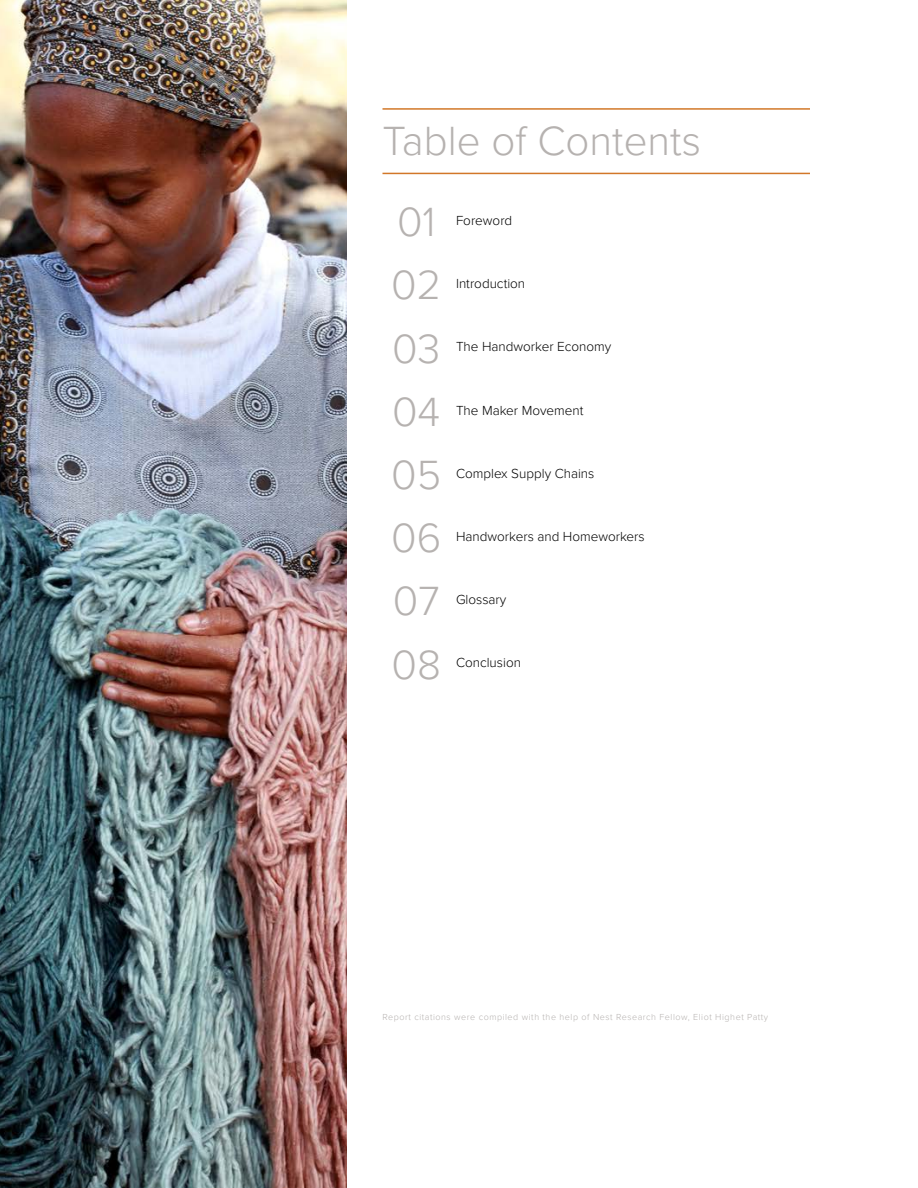
<style>
.page{position:relative;width:918px;height:1188px;background:#fff}
.page>*{position:absolute;margin:0;border:0;box-sizing:border-box;transform-origin:0 0}
.t1{font:300 42px/81.6px "Proxima Nova";color:#b6b2b0}
.t2{font:300 13.5px "Proxima Nova";color:#000}
.t3{font:300 9px "Proxima Nova";letter-spacing:.06em;color:#b6b2b0}
</style>
<div class="page">
<hr style="left:382px;top:108px;width:428px;height:2px;background:#d27728">
<hr style="left:382px;top:173px;width:428px;height:1px;background:#d27728">
<img style="left:0;top:0;width:346px;height:1188px">
<h1 class="t1" style="left:397px;top:98px;width:306px;text-indent:-15px">Table of Contents<br>01</h1>
<p class="t2" style="left:456px;top:210px;width:58px">Foreword</p>
<h1 class="t1" style="left:391px;top:242px;width:51px">02</h1>
<p class="t2" style="left:456px;top:274px;width:71px">Introduction</p>
<h1 class="t1" style="left:392px;top:306px;width:50px">03</h1>
<p class="t2" style="left:456px;top:337px;width:157px">The Handworker Economy</p>
<h1 class="t1" style="left:392px;top:369px;width:50px">04</h1>
<p class="t2" style="left:456px;top:400px;width:129px">The Maker Movement</p>
<h1 class="t1" style="left:391px;top:432px;width:51px">05</h1>
<p class="t2" style="left:456px;top:463px;width:140px">Complex Supply Chains</p>
<h1 class="t1" style="left:391px;top:495px;width:52px">06</h1>
<p class="t2" style="left:456px;top:526px;width:190px">Handworkers and Homeworkers</p>
<h1 class="t1" style="left:393px;top:558px;width:48px">07</h1>
<p class="t2" style="left:456px;top:590px;width:52px">Glossary</p>
<h1 class="t1" style="left:391px;top:621px;width:51px">08</h1>
<p class="t2" style="left:456px;top:653px;width:67px">Conclusion</p>
<p class="t3" style="left:382px;top:1011px;width:387px">Report citations were compiled with the help of Nest Research Fellow, Eliot Highet Patty</p>
</div>
